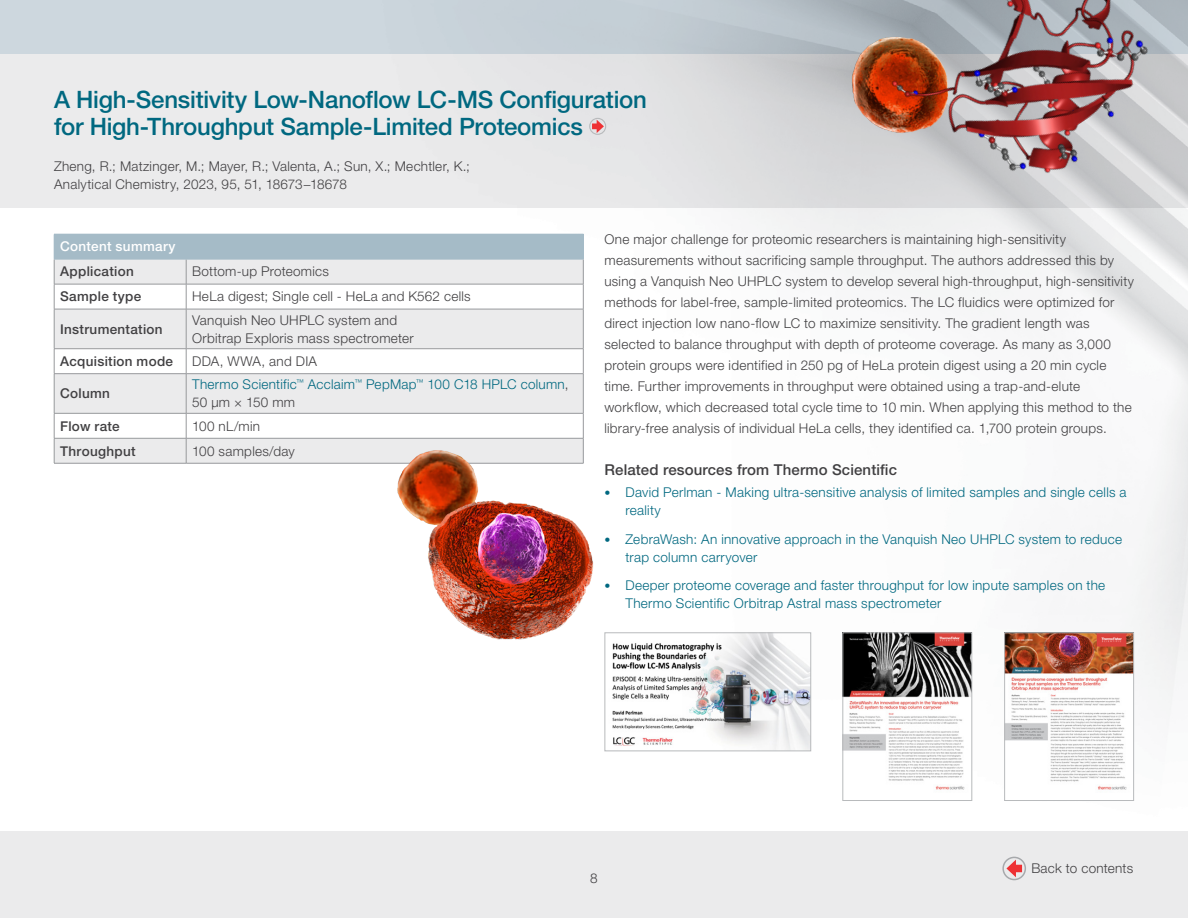
<style>
.page{position:relative;width:1188px;height:918px;background:#fff}
.page>*{position:absolute;margin:0;border:0;box-sizing:border-box;transform-origin:0 0}
.t1{font:500 24px/27px "Helvetica Neue LTW1 G";letter-spacing:-.01em;color:#006880}
.t2{font:500 15px "Helvetica Neue LTW1 G";letter-spacing:.01em;color:#414042}
.t3{font:300 13.5px/21px "Helvetica Neue LTW1 G";letter-spacing:.02em;color:#414042}
.t4{font:300 13.5px/18px "Helvetica Neue LTW1 G";letter-spacing:.02em;color:#006880}
.t5{font:500 13.5px "Helvetica Neue LTW1 G";letter-spacing:.025em;color:#414042}
.t6{font:500 13.5px "Helvetica Neue LTW1 G";letter-spacing:.025em;color:#fff}
.s1{color:#414042}
.s2{font-size:12px}
</style>
<div class="page">
<svg style="left:0;top:0;width:1188px;height:54px;background:#c6d0d7"></svg>
<div style="left:0;top:831px;width:1188px;height:87px;background:#ebebec"></div>
<div style="left:1002px;top:857px;width:24px;height:23px;border:2px solid #a7a9ac;border-radius:50%"></div>
<div style="left:1013px;top:865px;width:9px;height:7px;background:#ee3134"></div>
<svg style="left:1006px;top:860px;width:10px;height:17px"></svg>
<svg style="left:0;top:54px;width:868px;height:154px;background:#e5e5e7"></svg>
<div style="left:589px;top:118px;width:17px;height:17px;border:1px solid #b8babc;border-radius:50%"></div>
<svg style="left:592px;top:120px;width:12px;height:13px"></svg>
<div style="left:54px;top:234px;width:529px;height:25px;background:#a5bbc7"></div>
<div style="left:55px;top:260px;width:528px;height:203px;background:#ebebec"></div>
<svg style="left:55px;top:285px;width:528px;height:153px;fill:#ebebec"></svg>
<hr style="left:54px;top:284px;width:132px;height:1px;background:#97999c">
<hr style="left:186px;top:284px;width:398px;height:1px;background:#97999c">
<svg style="left:186px;top:260px;width:1px;height:49px"></svg>
<hr style="left:54px;top:309px;width:132px;height:1px;background:#97999c">
<hr style="left:54px;top:309px;width:1px;height:40px;background:#97999c">
<hr style="left:186px;top:309px;width:398px;height:1px;background:#97999c">
<hr style="left:186px;top:309px;width:1px;height:40px;background:#97999c">
<hr style="left:583px;top:309px;width:1px;height:40px;background:#97999c">
<hr style="left:54px;top:348px;width:132px;height:1px;background:#97999c">
<svg style="left:54px;top:349px;width:1px;height:24px"></svg>
<hr style="left:186px;top:348px;width:398px;height:1px;background:#97999c">
<svg style="left:186px;top:349px;width:1px;height:24px"></svg>
<svg style="left:583px;top:349px;width:1px;height:24px"></svg>
<hr style="left:54px;top:373px;width:132px;height:1px;background:#97999c">
<hr style="left:54px;top:374px;width:1px;height:39px;background:#97999c">
<hr style="left:186px;top:373px;width:398px;height:1px;background:#97999c">
<hr style="left:186px;top:374px;width:1px;height:39px;background:#97999c">
<hr style="left:583px;top:374px;width:1px;height:39px;background:#97999c">
<hr style="left:54px;top:413px;width:132px;height:1px;background:#97999c">
<hr style="left:186px;top:413px;width:398px;height:1px;background:#97999c">
<hr style="left:54px;top:438px;width:132px;height:1px;background:#97999c">
<svg style="left:54px;top:414px;width:1px;height:49px"></svg>
<hr style="left:186px;top:438px;width:398px;height:1px;background:#97999c">
<svg style="left:186px;top:414px;width:1px;height:49px"></svg>
<svg style="left:583px;top:414px;width:1px;height:28px"></svg>
<hr style="left:54px;top:463px;width:132px;height:1px;background:#97999c">
<hr style="left:186px;top:463px;width:398px;height:1px;background:#97999c">
<svg style="left:54px;top:260px;width:1px;height:49px"></svg>
<svg style="left:583px;top:234px;width:1px;height:75px"></svg>
<hr style="left:54px;top:259px;width:132px;height:1px;background:#a5bbc7">
<hr style="left:186px;top:259px;width:398px;height:1px;background:#a5bbc7">
<img style="left:1006px;top:634px;width:126px;height:159px">
<div style="left:1004px;top:632px;width:130px;height:169px;border:1px solid #b8babc"></div>
<img style="left:844px;top:634px;width:126px;height:159px">
<div style="left:842px;top:632px;width:130px;height:169px;border:1px solid #b8babc"></div>
<img style="left:384px;top:442px;width:210px;height:198px">
<img style="left:839px;top:27px;width:29px;height:120px">
<img style="left:612px;top:634px;width:197px;height:115px">
<div style="left:604px;top:632px;width:207px;height:119px;border:1px solid #b8babc"></div>
<img style="left:868px;top:0;width:320px;height:249px">
<h1 class="t1" style="left:54px;top:86px;width:594px">A High-Sensitivity Low-Nanoflow LC-MS Configuration for High-Throughput Sample-Limited Proteomics</h1>
<p class="t3" style="left:54px;top:157px;width:417px;line-height:18px">Zheng, R.; Matzinger, M.; Mayer, R.; Valenta, A.; Sun, X.; Mechtler, K.;<br>Analytical Chemistry, 2023, 95, 51, 18673−18678</p>
<p class="t6" style="left:60px;top:239px;width:117px">Content summary</p>
<p class="t5" style="left:60px;top:264px;width:75px">Application</p>
<p class="t3" style="left:192px;top:261px;width:138px">Bottom-up Proteomics</p>
<p class="t5" style="left:60px;top:288px;width:83px">Sample type</p>
<p class="t3" style="left:192px;top:286px;width:280px">HeLa digest; Single cell - HeLa and K562 cells</p>
<p class="t5" style="left:60px;top:321px;width:104px">Instrumentation</p>
<p class="t3" style="left:192px;top:311px;width:223px;line-height:18px">Vanquish Neo UHPLC system and<br>Orbitrap Exploris mass spectrometer</p>
<p class="t5" style="left:60px;top:353px;width:114px">Acquisition mode</p>
<p class="t3" style="left:192px;top:351px;width:126px">DDA, WWA, and DIA</p>
<p class="t5" style="left:60px;top:385px;width:51px">Column</p>
<p class="t4" style="left:192px;top:375px;width:378px">Thermo Scientific<sup>™</sup> Acclaim<sup>™</sup> PepMap<sup>™</sup> 100 C18 HPLC column<span class="s1">,<br>50 μm × 150 mm</span></p>
<p class="t5" style="left:60px;top:418px;width:61px">Flow rate</p>
<p class="t3" style="left:192px;top:415px;width:69px">100 nL/min</p>
<p class="t5" style="left:60px;top:443px;width:77px">Throughput</p>
<p class="t3" style="left:192px;top:440px;width:104px">100 samples/day</p>
<p class="t3" style="left:604px;top:228px;width:531px">One major challenge for proteomic researchers is maintaining high-sensitivity measurements without sacrificing sample throughput. The authors addressed this by using a Vanquish Neo UHPLC system to develop several high-throughput, high-sensitivity methods for label-free, sample-limited proteomics. The LC fluidics were optimized for direct injection low nano-flow LC to maximize sensitivity. The gradient length was selected to balance throughput with depth of proteome coverage. As many as 3,000 protein groups were identified in 250 pg of HeLa protein digest using a 20 min cycle time. Further improvements in throughput were obtained using a trap-and-elute workflow, which decreased total cycle time to 10 min. When applying this method to the library-free analysis of individual HeLa cells, they identified ca. 1,700 protein groups.</p>
<p class="t2" style="left:604px;top:460px;width:294px">Related resources from Thermo Scientific</p>
<p class="t4" style="left:626px;top:483px;width:503px;text-indent:-21px"><span class="s2">•</span> David Perlman - Making ultra-sensitive analysis of limited samples and single cells a reality</p>
<p class="t4" style="left:626px;top:530px;width:498px;text-indent:-21px"><span class="s2">•</span> ZebraWash: An innovative approach in the Vanquish Neo UHPLC system to reduce trap column carryover</p>
<p class="t4" style="left:626px;top:576px;width:481px;text-indent:-21px"><span class="s2">•</span> Deeper proteome coverage and faster throughput for low inpute samples on the<br>Thermo Scientific Orbitrap Astral mass spectrometer</p>
<p class="t3" style="left:590px;top:868px;width:9px">8</p>
<p class="t3" style="left:1031px;top:857px;width:103px">Back to contents</p>
</div>
